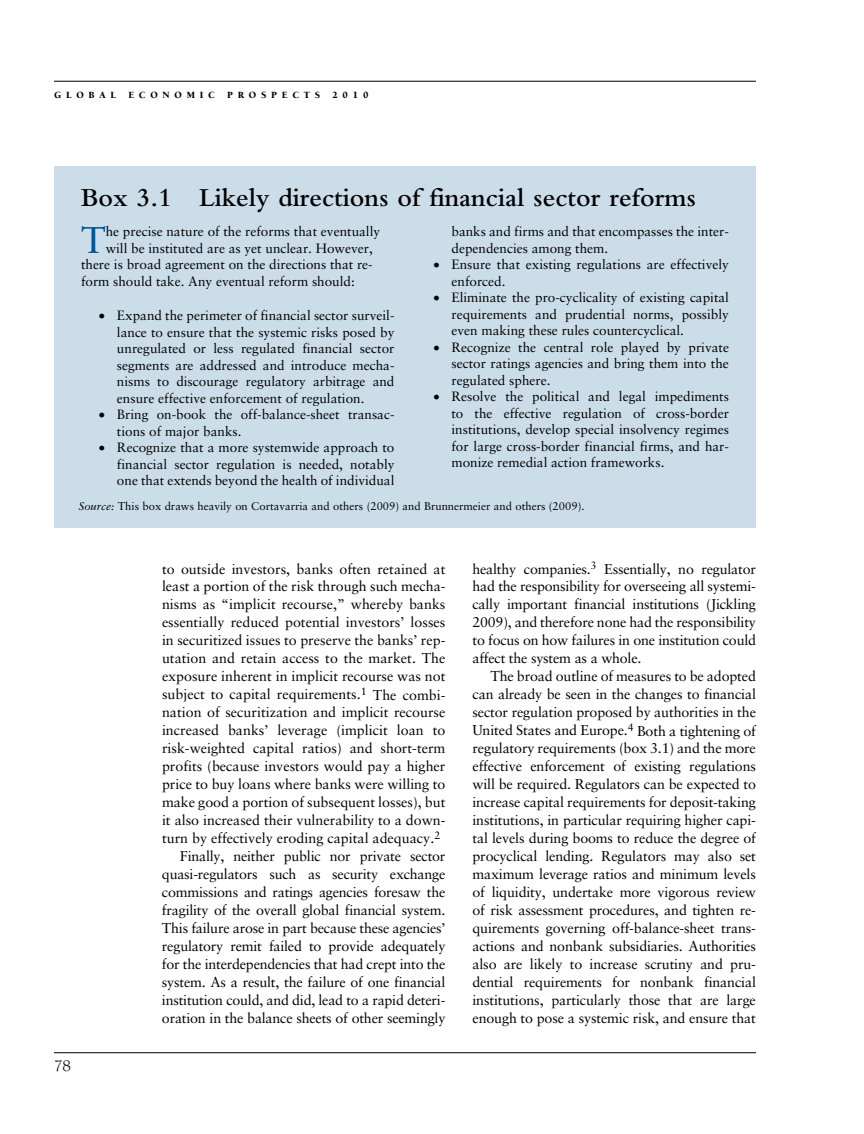
<style>
.page{position:relative;width:864px;height:1134px;background:#fff}
.page>*{position:absolute;margin:0;border:0;box-sizing:border-box;transform-origin:0 0}
.t1{font:37.2px "Sabon";color:#005695}
.t2{font:600 27px "Bembo";color:#000}
.t3{font:16.5px "Berkeley";color:#000}
.t4{font:14.25px/18px "Sabon";color:#000;text-align:justify}
.t5{font:13.5px/16.5px "Sabon";color:#000;text-align:justify}
.t6{font:11.25px "Sabon";color:#000}
.t7{font:900 9.75px "Berkeley";letter-spacing:.49em;color:#000}
.s1{font-style:italic}
</style>
<div class="page">
<hr style="left:54px;top:81px;width:702px;height:1px;background:#000">
<hr style="left:54px;top:1052px;width:702px;height:1px;background:#000">
<div style="left:54px;top:167px;width:702px;height:361px;background:#ccddea"></div>
<p class="t7" style="left:54px;top:90px;width:64px">GLOBAL</p>
<p class="t7" style="left:128px;top:90px;width:88px">ECONOMIC</p>
<p class="t7" style="left:227px;top:90px;width:94px">PROSPECTS</p>
<p class="t7" style="left:332px;top:90px;width:38px">2010</p>
<h2 class="t2" style="left:81px;top:183px;width:617px">Box 3.1 Likely directions of financial sector reforms</h2>
<h1 class="t1" style="left:81px;top:218px;width:26px">T</h1>
<p class="t5" style="left:106px;top:223px;width:276px">he precise nature of the reforms that eventually</p>
<p class="t5" style="left:452px;top:223px;width:279px">banks and firms and that encompasses the inter&shy;dependencies among them.</p>
<p class="t5" style="left:452px;top:256px;width:279px;text-indent:-18px">• Ensure that existing regulations are effectively enforced.</p>
<p class="t5" style="left:452px;top:289px;width:279px;text-indent:-18px">• Eliminate the pro-cyclicality of existing capital requirements and prudential norms, possibly even making these rules countercyclical.</p>
<p class="t5" style="left:452px;top:339px;width:279px;text-indent:-18px">• Recognize the central role played by private sector ratings agencies and bring them into the regulated sphere.</p>
<p class="t5" style="left:452px;top:388px;width:279px;text-indent:-18px">• Resolve the political and legal impediments to the effective regulation of cross-border institutions, develop special insolvency regimes for large cross-border financial firms, and har&shy;monize remedial action frameworks.</p>
<p class="t5" style="left:106px;top:240px;width:269px">will be instituted are as yet unclear. However,</p>
<p class="t5" style="left:81px;top:256px;width:293px">there is broad agreement on the directions that re-</p>
<p class="t5" style="left:81px;top:273px;width:275px">form should take. Any eventual reform should:</p>
<p class="t5" style="left:117px;top:307px;width:279px;text-indent:-18px">• Expand the perimeter of financial sector surveil&shy;lance to ensure that the systemic risks posed by unregulated or less regulated financial sector segments are addressed and introduce mecha&shy;nisms to discourage regulatory arbitrage and ensure effective enforcement of regulation.</p>
<p class="t5" style="left:117px;top:406px;width:279px;text-indent:-18px">• Bring on-book the off-balance-sheet transac&shy;tions of major banks.</p>
<p class="t5" style="left:117px;top:439px;width:279px;text-indent:-18px">• Recognize that a more systemwide approach to financial sector regulation is needed, notably one that extends beyond the health of individual</p>
<p class="t6" style="left:79px;top:499px;width:507px"><span class="s1">Source:</span> This box draws heavily on Cortavarria and others (2009) and Brunnermeier and others (2009).</p>
<p class="t3" style="left:54px;top:1057px;width:19px">78</p>
<p class="t4" style="left:162px;top:559px;width:285px">to outside investors, banks often retained at</p>
<p class="t4" style="left:162px;top:577px;width:285px">least a portion of the risk through such mecha-</p>
<p class="t4" style="left:162px;top:595px;width:285px">nisms as “implicit recourse,” whereby banks</p>
<p class="t4" style="left:162px;top:613px;width:285px">essentially reduced potential investors’ losses</p>
<p class="t4" style="left:162px;top:631px;width:285px">in securitized issues to preserve the banks’ rep-</p>
<p class="t4" style="left:162px;top:649px;width:285px">utation and retain access to the market. The</p>
<p class="t4" style="left:162px;top:667px;width:285px">exposure inherent in implicit recourse was not</p>
<p class="t4" style="left:162px;top:685px;width:285px">subject to capital requirements.<sup>1</sup> The combi-</p>
<p class="t4" style="left:162px;top:703px;width:285px">nation of securitization and implicit recourse</p>
<p class="t4" style="left:162px;top:721px;width:285px">increased banks’ leverage (implicit loan to</p>
<p class="t4" style="left:162px;top:739px;width:285px">risk-weighted capital ratios) and short-term</p>
<p class="t4" style="left:162px;top:757px;width:285px">profits (because investors would pay a higher</p>
<p class="t4" style="left:162px;top:775px;width:285px">price to buy loans where banks were willing to</p>
<p class="t4" style="left:162px;top:793px;width:285px">make good a portion of subsequent losses), but</p>
<p class="t4" style="left:162px;top:811px;width:285px">it also increased their vulnerability to a down-</p>
<p class="t4" style="left:162px;top:829px;width:280px">turn by effectively eroding capital adequacy.<sup>2</sup></p>
<p class="t4" style="left:180px;top:847px;width:267px">Finally, neither public nor private sector</p>
<p class="t4" style="left:162px;top:865px;width:285px">quasi-regulators such as security exchange</p>
<p class="t4" style="left:162px;top:883px;width:285px">commissions and ratings agencies foresaw the</p>
<p class="t4" style="left:162px;top:901px;width:285px">fragility of the overall global financial system.</p>
<p class="t4" style="left:162px;top:919px;width:285px">This failure arose in part because these agencies’</p>
<p class="t4" style="left:162px;top:937px;width:285px">regulatory remit failed to provide adequately</p>
<p class="t4" style="left:162px;top:955px;width:285px">for the interdependencies that had crept into the</p>
<p class="t4" style="left:162px;top:973px;width:285px">system. as a result, the failure of one financial</p>
<p class="t4" style="left:162px;top:991px;width:285px">institution could, and did, lead to a rapid deteri-</p>
<p class="t4" style="left:162px;top:1009px;width:285px">oration in the balance sheets of other seemingly</p>
<p class="t4" style="left:472px;top:559px;width:285px">healthy companies.<sup>3</sup> Essentially, no regulator had the responsibility for overseeing all systemi&shy;cally important financial institutions (Jickling 2009), and therefore none had the responsibility to focus on how failures in one institution could affect the system as a whole.</p>
<p class="t4" style="left:473px;top:667px;width:285px;text-indent:18px">The broad outline of measures to be adopted can already be seen in the changes to financial sector regulation proposed by authorities in the United States and Europe.<sup>4</sup> Both a tightening of regulatory requirements (box 3.1) and the more effective enforcement of existing regulations will be required. Regulators can be expected to increase capital requirements for deposit-taking institutions, in particular requiring higher capi&shy;tal levels during booms to reduce the degree of procyclical lending. Regulators may also set maximum leverage ratios and minimum levels of liquidity, undertake more vigorous review of risk assessment procedures, and tighten re&shy;quirements governing off-balance-sheet trans&shy;actions and nonbank subsidiaries. Authorities also are likely to increase scrutiny and pru&shy;dential requirements for nonbank financial institutions, particularly those that are large enough to pose a systemic risk, and ensure that</p>
</div>
